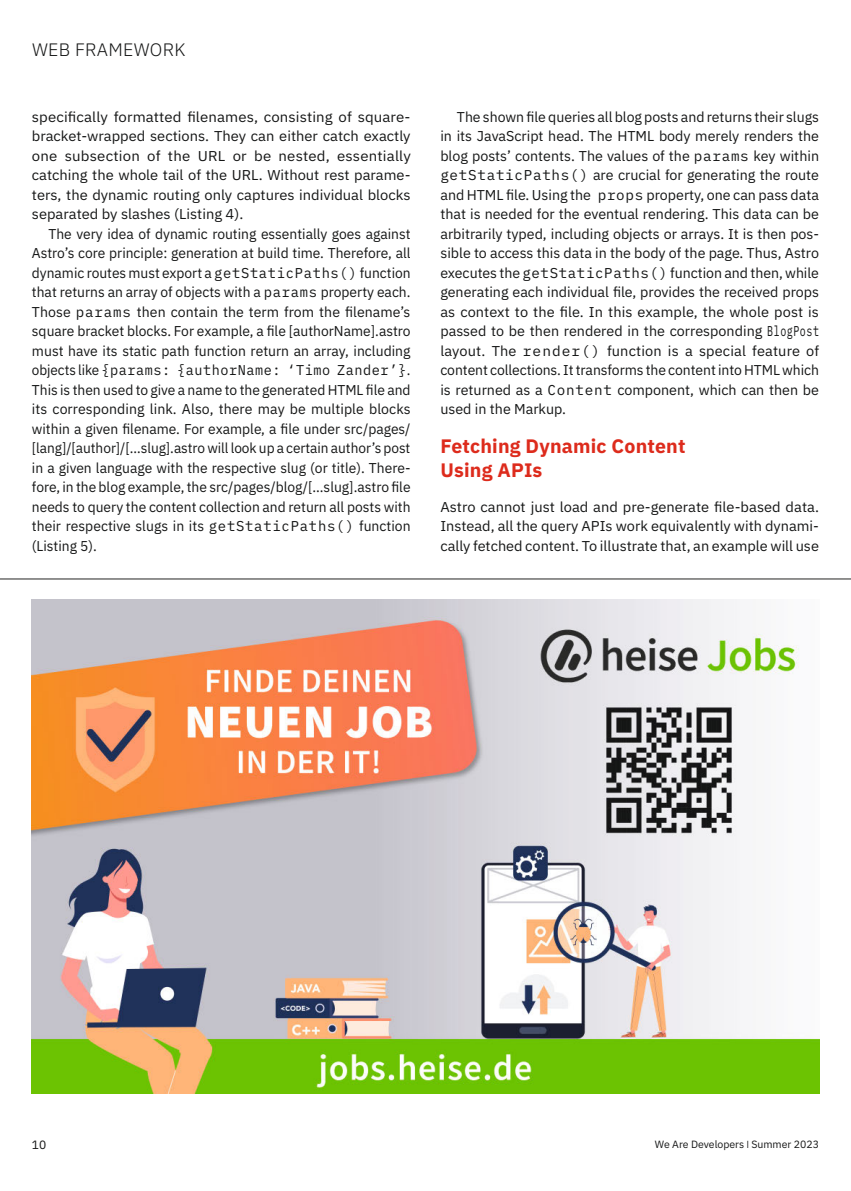
<style>
.page{position:relative;width:851px;height:1191px;background:#fff}
.page>*{position:absolute;margin:0;border:0;box-sizing:border-box;transform-origin:0 0}
.t1{font:700 19.5px/24px "IBM Plex Sans";letter-spacing:.01em;color:#dd2b1c}
.t2{font:300 18px "IBM Plex Sans";letter-spacing:.015em;color:#151616}
.t3{font:14.25px/19.5px "IBM Plex Sans";color:#151616;text-align:justify}
.t4{font:14.25px/19.5px "IBM Plex Sans";color:#151616;text-align:justify;scale:1.05 1}
.t5{font:14.25px "IBM Plex Mono";letter-spacing:.04em;color:#151616;scale:.95 1}
.t6{font:12px "IBM Plex Sans";color:#151616}
.t7{font:10.5px "IBM Plex Sans";color:#151616}
.s1{font-family:"IBM Plex Mono"}
.s2{font-family:"IBM Plex Sans"}
</style>
<div class="page">
<hr style="left:0;top:578px;width:850px;height:1px;background:#242423">
<img style="left:32px;top:600px;width:786px;height:493px">
<p class="t2" style="left:32px;top:37px;width:155px">WEB FRAMEWORK</p>
<p class="t4" style="left:32px;top:106px;width:362px">specifically formatted filenames, consisting of square&shy;bracket-wrapped sections. They can either catch exactly one subsection of the URL or be nested, essentially catching the whole tail of the URL. Without rest parame&shy;ters, the dynamic routing only captures individual blocks separated by slashes (Listing 4).</p>
<p class="t3" style="left:32px;top:223px;width:380px;text-indent:17px">The very idea of dynamic routing essentially goes against Astro’s core principle: generation at build time. Therefore, all dynamic routes must export a <span class="s1">getStaticPaths()</span> function that returns an array of objects with a <span class="s1">params</span> property each.<br>Those <span class="s1">params</span> then contain the term from the filename’s square bracket blocks. For example, a file [authorName].astro must have its static path function return an array, including</p>
<p class="t5" style="left:32px;top:359px;width:400px"><span class="s2">objects like</span> {params: {authorName: ‘Timo Zander’}<span class="s2">.</span></p>
<p class="t3" style="left:32px;top:379px;width:380px">This is then used to give a name to the generated HTML file and its corresponding link. Also, there may be multiple blocks within a given filename. For example, a file under src/pages/ [lang]/[author]/[…slug].astro will look up a certain author’s post in a given language with the respective slug (or title). There&shy;fore, in the blog example, the src/pages/blog/[…slug].astro file needs to query the content collection and return all posts with their respective slugs in its <span class="s1">getStaticPaths()</span> function (Listing 5).</p>
<p class="t3" style="left:440px;top:106px;width:380px;text-indent:17px">The shown file queries all blog posts and returns their slugs in its JavaScript head. The HTML body merely renders the blog posts’ contents. The values of the <span class="s1">params</span> key within <span class="s1">getStaticPaths()</span> are crucial for generating the route and HTML file. Using the <span class="s1">props</span> property, one can pass data that is needed for the eventual rendering. This data can be arbitrarily typed, including objects or arrays. It is then pos&shy;sible to access this data in the body of the page. Thus, Astro executes the <span class="s1">getStaticPaths()</span> function and then, while generating each individual file, provides the received props as context to the file. In this example, the whole post is passed to be then rendered in the corresponding <span class="s1">BlogPost </span>layout. The <span class="s1">render()</span> function is a special feature of content collections. It transforms the content into HTML which is returned as a <span class="s1">Content</span> component, which can then be used in the Markup.</p>
<h1 class="t1" style="left:440px;top:433px;width:247px">Fetching Dynamic Content<br>Using APIs</h1>
<p class="t3" style="left:440px;top:496px;width:380px">Astro cannot just load and pre-generate file-based data.<br>Instead, all the query APIs work equivalently with dynami&shy;cally fetched content. To illustrate that, an example will use</p>
<p class="t6" style="left:32px;top:1135px;width:16px">10</p>
<p class="t7" style="left:654px;top:1136px;width:166px">We Are Developers Summer 2023</p>
</div>
